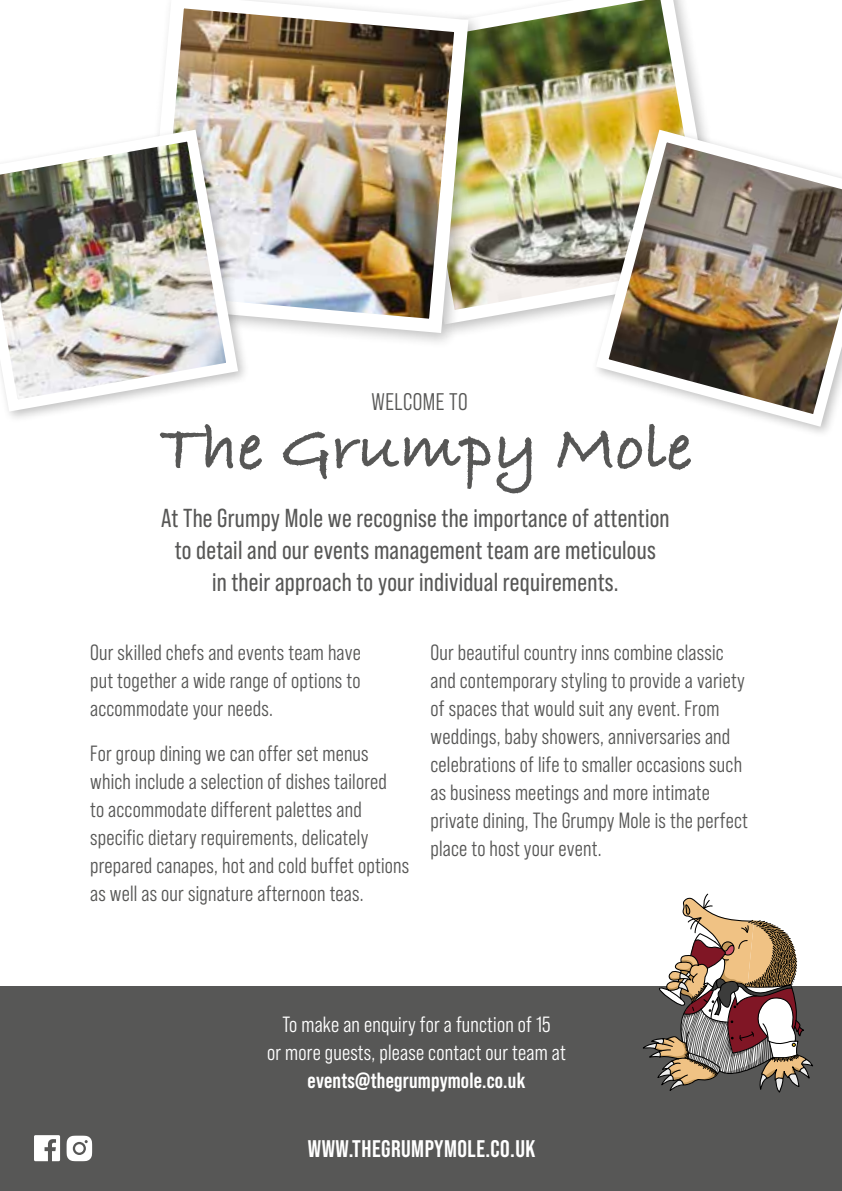
<style>
.page{position:relative;width:842px;height:1191px;background:#fff}
.page>*{position:absolute;margin:0;border:0;box-sizing:border-box;transform-origin:0 0}
.t1{font:700 68px "Bradley Hand ITCTT";color:#575756}
.t2{font:26px/32px "Bebas Neue Pro";letter-spacing:.01em;color:#575756;text-align:center}
.t3{font:700 24px "Bebas Neue Pro";letter-spacing:.02em;color:#fff}
.t4{font:24px "Bebas Neue Pro Middle";letter-spacing:.02em;color:#575756}
.t5{font:700 22.2px "Bradley Hand ITCTT";letter-spacing:.05em;color:#575756}
.t6{font:22px/28px "Bebas Neue Pro Middle";letter-spacing:.01em;color:#575756}
.t7{font:22px/28px "Bebas Neue Pro Middle";letter-spacing:.01em;color:#fff;text-align:center}
.t8{font:700 22px "Bebas Neue Pro";letter-spacing:.01em;color:#fff}
</style>
<div class="page">
<div style="left:0;top:986px;width:842px;height:205px;background:#575756"></div>
<img style="left:484px;top:0;width:220px;height:328px">
<svg style="left:643px;top:893px;width:170px;height:200px"></svg>
<svg style="left:34px;top:1135px;width:26px;height:26px"></svg>
<svg style="left:67px;top:1135px;width:25px;height:26px"></svg>
<div style="left:75px;top:1144px;width:9px;height:8px;background:#fff;border-radius:50%"></div>
<div style="left:137px;top:0;width:347px;height:349px;background:#000;opacity:.25"></div>
<img style="left:137px;top:0;width:339px;height:340px">
<div style="left:0;top:125px;width:250px;height:298px;background:#000;opacity:.25"></div>
<img style="left:0;top:124px;width:244px;height:293px">
<img style="left:590px;top:123px;width:252px;height:310px">
<p class="t4" style="left:372px;top:388px;width:98px">WELCOME TO</p>
<h1 class="t1" style="left:160px;top:395px;width:534px">The Grumpy Mole</h1>
<p class="t5" style="left:258px;top:506px;width:336px">COUNTRY INNS AND DINING</p>
<p class="t2" style="left:161px;top:501px;width:510px">At The Grumpy Mole we recognise the importance of attention to detail and our events management team are meticulous<br>in their approach to your individual requirements.</p>
<p class="t6" style="left:90px;top:638px;width:272px;text-align:justify">Our skilled chefs and events team have put together a wide range of options to accommodate your needs.</p>
<p class="t6" style="left:90px;top:739px;width:321px">For group dining we can offer set menus which include a selection of dishes tailored<br>to accommodate different palettes and specific dietary requirements, delicately prepared canapes, hot and cold buffet options as well as our signature afternoon teas.</p>
<p class="t6" style="left:430px;top:638px;width:319px">Our beautiful country inns combine classic and contemporary styling to provide a variety of spaces that would suit any event. From weddings, baby showers, anniversaries and celebrations of life to smaller occasions such as business meetings and more intimate private dining, The Grumpy Mole is the perfect place to host your event.</p>
<p class="t7" style="left:267px;top:1009px;width:300px">To make an enquiry for a function of 15<br>or more guests, please contact our team at</p>
<p class="t8" style="left:308px;top:1067px;width:219px">events@thegrumpymole.co.uk</p>
<p class="t3" style="left:308px;top:1135px;width:229px">WWW.THEGRUMPYMOLE.CO.UK</p>
</div>
